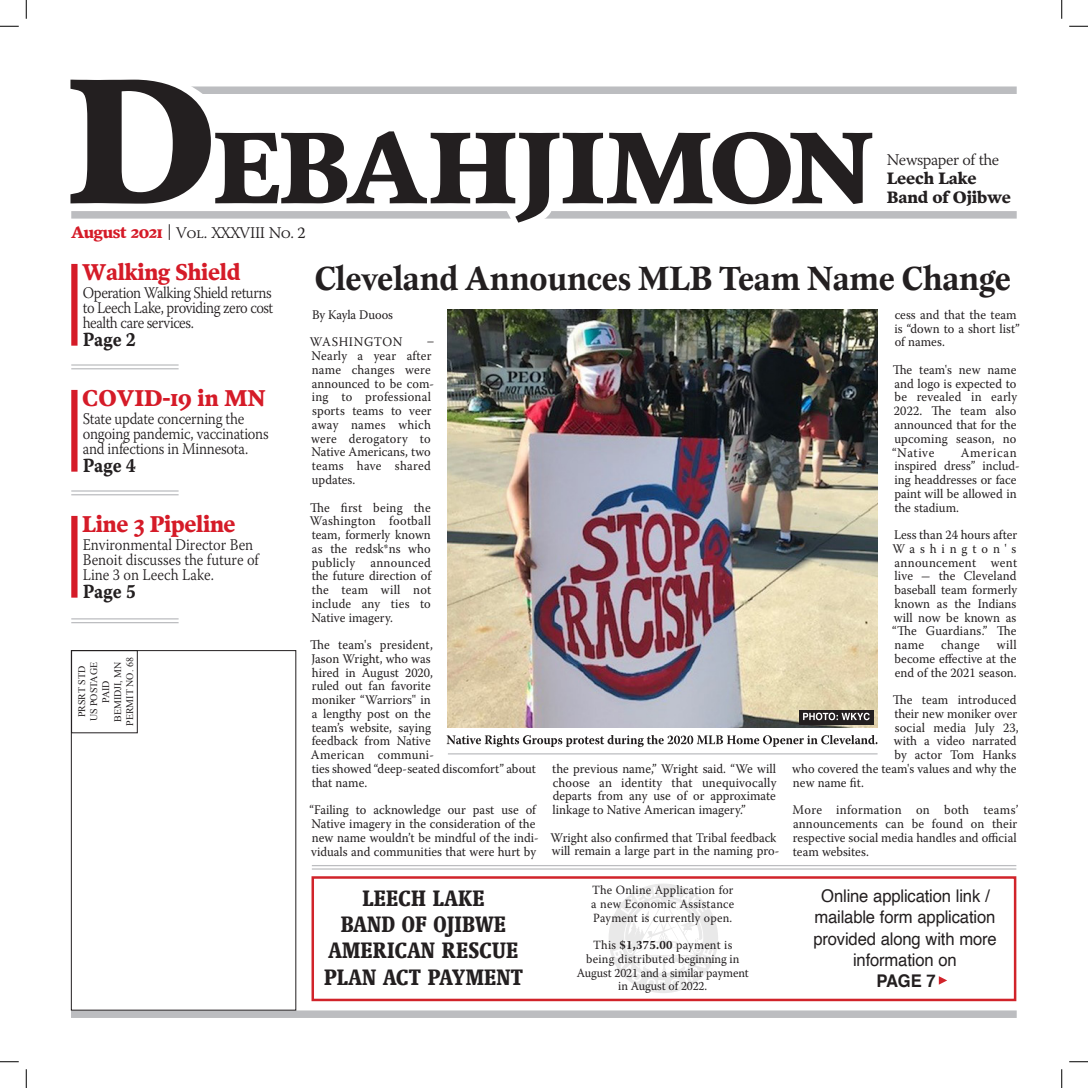
<style>
.page{position:relative;width:1088px;height:1088px;background:#fff}
.page>*{position:absolute;margin:0;border:0;box-sizing:border-box;transform-origin:0 0}
.t1{font:700 99.75px "Poynter Text";letter-spacing:-.02em;color:#231f20}
.Main_Text{font:700 35px "New Esprit ITC Pro";letter-spacing:-.01em;color:#231f20;scale:.95 1}
.Main_Text-2{font:900 condensed 22.5px/26.2px "Swift Com";letter-spacing:.005em;color:#231f20;text-align:center;scale:.95 1}
.t2{font:700 22.5px "Poynter Text";letter-spacing:-.015em;color:#d51b28;scale:.95 1}
.t3{font:20px "Warnock Pro Bold Capt";letter-spacing:-.01em;color:#231f20;scale:.9 1}
.Main_Text-3{font:17.5px/21.2px "Helvetica";letter-spacing:-.01em;color:#231f20;text-align:center;scale:.95 1}
.Main_Text-4{font:700 17.5px "Helvetica";color:#231f20;scale:.95 1}
.t4{font:300 16.25px/15px "Warnock Pro";letter-spacing:-.015em;color:#231f20;scale:.9 1}
.t5{font:300 16.25px "Warnock Pro";letter-spacing:-.015em;color:#231f20}
.t6{font:700 16.25px/18.8px "Poynter Text";letter-spacing:-.015em;color:#231f20}
.Main_Text-5{font:13.12px/13.8px "Warnock Pro";letter-spacing:.005em;color:#231f20;scale:.95 1}
.Main_Text-6{font:13.12px "Warnock Pro";letter-spacing:.04em;color:#231f20;scale:.95 1}
.Main_Text-7{font:12.5px "Warnock Pro";letter-spacing:.02em;color:#231f20;scale:.95 1}
.Main_Text-8{font:12.5px "Warnock Pro";letter-spacing:-.01em;color:#231f20;scale:.95 1}
.t7{font:10px/12px "Times New Roman";color:#231f20;text-align:center}
.s1{font-size:175px}
.s2{font-family:"Poynter Text";font-weight:700;color:#d51b28}
.s3{font-weight:400}
.s4{font-weight:700}
</style>
<div class="page">
<div style="left:71px;top:211px;width:945px;height:7px;background:#bcbdc0"></div>
<div style="left:71px;top:1010px;width:945px;height:8px;background:#bcbdc0"></div>
<div style="left:71px;top:650px;width:67px;height:83px;border:1px solid #231f20"></div>
<div style="left:71px;top:650px;width:225px;height:360px;border:1px solid #231f20"></div>
<div style="left:187px;top:86px;width:829px;height:8px;background:#bcbdc0"></div>
<svg style="left:187px;top:86px;width:47px;height:8px"></svg>
<svg style="left:506px;top:211px;width:46px;height:8px"></svg>
<div style="left:71px;top:264px;width:7px;height:82px;background:#d51b28"></div>
<div style="left:71px;top:390px;width:7px;height:81px;background:#d51b28"></div>
<div style="left:71px;top:516px;width:7px;height:81px;background:#d51b28"></div>
<hr style="left:72px;top:622px;width:106px;height:1px;background:#bcbdc0">
<hr style="left:72px;top:618px;width:106px;height:1px;background:#bcbdc0">
<hr style="left:72px;top:494px;width:106px;height:1px;background:#bcbdc0">
<hr style="left:72px;top:490px;width:106px;height:1px;background:#bcbdc0">
<hr style="left:72px;top:368px;width:106px;height:1px;background:#bcbdc0">
<hr style="left:72px;top:364px;width:106px;height:1px;background:#bcbdc0">
<svg style="left:609px;top:884px;width:109px;height:109px"></svg>
<hr style="left:448px;top:753px;width:429px;height:1px;background:#bcbdc0">
<hr style="left:312px;top:865px;width:703px;height:1px;background:#bcbdc0">
<hr style="left:312px;top:868px;width:703px;height:1px;background:#bcbdc0">
<div style="left:311px;top:876px;width:705px;height:125px;border:2px solid #d1232a"></div>
<svg style="left:938px;top:976px;width:9px;height:8px"></svg>
<img style="left:448px;top:309px;width:429px;height:418px">
<svg style="left:446px;top:735px;width:431px;height:12px"></svg>
<div style="left:799px;top:709px;width:74px;height:15px;background:#231f20"></div>
<svg style="left:803px;top:712px;width:66px;height:8px"></svg>
<svg style="left:0;top:25px;width:19px;height:2px"></svg>
<svg style="left:1069px;top:25px;width:19px;height:2px"></svg>
<svg style="left:0;top:1061px;width:19px;height:1px"></svg>
<svg style="left:1069px;top:1061px;width:19px;height:1px"></svg>
<svg style="left:25px;top:0;width:2px;height:19px"></svg>
<svg style="left:25px;top:1069px;width:2px;height:19px"></svg>
<svg style="left:1061px;top:0;width:1px;height:19px"></svg>
<svg style="left:1061px;top:1069px;width:1px;height:19px"></svg>
<h1 class="t1" style="left:66px;top:125px;width:809px"><span class="s1">D</span>EBAHJIMON</h1>
<p class="t5" style="left:71px;top:222px;width:236px"><span class="s2">August 2021</span> | Vol. XXXVIII No. <span class="s3">2</span></p>
<p class="t5" style="left:887px;top:150px;width:114px">Newspaper of the</p>
<p class="t6" style="left:887px;top:170px;width:125px">Leech Lake<br>Band of Ojibwe</p>
<h3 class="t2" style="left:82px;top:262px;width:168px">Walking Shield</h3>
<p class="t4" style="left:83px;top:285px;width:213px;text-align:justify">Operation Walking Shield returns to Leech Lake, providing zero cost health care services.</p>
<h3 class="t3" style="left:83px;top:327px;width:60px">Page 2</h3>
<h3 class="t2" style="left:82px;top:388px;width:194px">COVID-19 in MN</h3>
<p class="t4" style="left:83px;top:411px;width:208px">State update concerning the ongoing pandemic, vaccinations and infections in Minnesota.</p>
<h3 class="t3" style="left:83px;top:453px;width:60px">Page 4</h3>
<h3 class="t2" style="left:82px;top:514px;width:163px">Line 3 Pipeline</h3>
<p class="t4" style="left:83px;top:537px;width:197px">Environmental Director Ben<br>Benoit discusses the future of<br>Line 3 on Leech Lake.</p>
<h3 class="t3" style="left:83px;top:579px;width:60px">Page 5</h3>
<p class="t7" style="left:76px;top:726px;width:70px;rotate:-90deg">PRSRT STD<br>US POSTAGE<br>PAID<br>BEMIDJI, MN<br>PERMIT NO. 68</p>
<p class="Main_Text" style="left:314px;top:255px;width:735px">Cleveland Announces MLB Team Name Change</p>
<p class="Main_Text-5" style="left:312px;top:307px;width:87px">By Kayla Duoos</p>
<p class="Main_Text-6" style="left:310px;top:334px;width:99px">WASHINGTON</p>
<p class="Main_Text-5" style="left:311px;top:333px;width:131px;line-height:15px;text-align:right">–<br>Nearly a year after</p>
<p class="Main_Text-5" style="left:311px;top:362px;width:131px">name changes were announced to be com&shy;ing to professional sports teams to veer away names which were derogatory to<br>Native Americans, two teams have shared updates.</p>
<p class="Main_Text-5" style="left:310px;top:500px;width:129px;text-align:justify">The first being the Washington football team, formerly known as the redsk*ns who publicly announced the future direction of the team will not include any ties to Native imagery.</p>
<p class="Main_Text-5" style="left:310px;top:637px;width:238px">The team's president,<br>Jason Wright, who was<br>hired in August 2020,<br>ruled out fan favorite<br>moniker “Warriors'' in<br>a lengthy post on the<br>team’s website, saying<br>feedback from Native<br>American communi-<br>ties showed “deep-seated discomfort” about that name.</p>
<p class="Main_Text-5" style="left:309px;top:802px;width:243px">“Failing to acknowledge our past use of Native imagery in the consideration of the new name wouldn’t be mindful of the indi&shy;viduals and communities that were hurt by</p>
<p class="Main_Text-5" style="left:552px;top:761px;width:237px;text-align:justify">the previous name,” Wright said. “We will choose an identity that unequivocally departs from any use of or approximate linkage to Native American imagery.”</p>
<p class="Main_Text-5" style="left:550px;top:830px;width:242px">Wright also confirmed that Tribal feedback will remain a large part in the naming pro-</p>
<p class="Main_Text-2" style="left:324px;top:885px;width:211px">LEECH LAKE<br>BAND OF OJIBWE<br>AMERICAN RESCUE<br>PLAN ACT PAYMENT</p>
<p class="Main_Text-7" style="left:592px;top:882px;width:150px">The Online Application for</p>
<p class="Main_Text-7" style="left:591px;top:896px;width:152px">a new Economic Assistance</p>
<p class="Main_Text-7" style="left:593px;top:909px;width:148px">Payment is currently open.</p>
<p class="Main_Text-7" style="left:593px;top:937px;width:148px">This <span class="s4">$1,375.00</span> payment is</p>
<p class="Main_Text-7" style="left:586px;top:951px;width:163px">being distributed beginning in</p>
<p class="Main_Text-8" style="left:577px;top:964px;width:181px">August 2021 and a similar payment</p>
<p class="Main_Text-8" style="left:618px;top:978px;width:95px">in August of 2022.</p>
<p class="Main_Text-5" style="left:894px;top:307px;width:134px">cess and that the team is “down to a short list” of names.</p>
<p class="Main_Text-5" style="left:892px;top:362px;width:133px;text-align:justify">The team's new name and logo is expected to be revealed in early 2022. The team also announced that for the upcoming season, no “Native</p>
<p class="Main_Text-5" style="left:894px;top:445px;width:134px;text-indent:66px">American inspired dress” includ&shy;ing headdresses or face paint will be allowed in the stadium.</p>
<p class="Main_Text-5" style="left:892px;top:527px;width:133px;text-align:justify">Less than 24 hours after Washington's announcement went live - the Cleveland baseball team formerly known as the Indians will now be known as “The Guardians.” The name</p>
<p class="Main_Text-5" style="left:894px;top:637px;width:130px;text-align:justify;text-indent:102px">will become effective at the end of the 2021 season.</p>
<p class="Main_Text-5" style="left:892px;top:692px;width:132px">The team introduced</p>
<p class="Main_Text-5" style="left:894px;top:706px;width:131px">their new moniker over</p>
<p class="Main_Text-5" style="left:894px;top:720px;width:132px">social media July 23,</p>
<p class="Main_Text-5" style="left:893px;top:734px;width:131px">with a video narrated</p>
<p class="Main_Text-5" style="left:894px;top:747px;width:130px">by actor Tom Hanks</p>
<p class="Main_Text-5" style="left:792px;top:761px;width:237px">who covered the team's values and why the</p>
<p class="Main_Text-5" style="left:793px;top:775px;width:76px">new name fit.</p>
<p class="Main_Text-5" style="left:792px;top:802px;width:239px">More information on both teams’ announcements can be found on their respective social media handles and official team websites.</p>
<p class="Main_Text-5" style="left:941px;top:637px;width:42px">change</p>
<p class="Main_Text-3" style="left:813px;top:885px;width:194px">Online application link / mailable form application provided along with more information on</p>
<p class="Main_Text-4" style="left:876px;top:966px;width:64px">PAGE 7</p>
</div>
